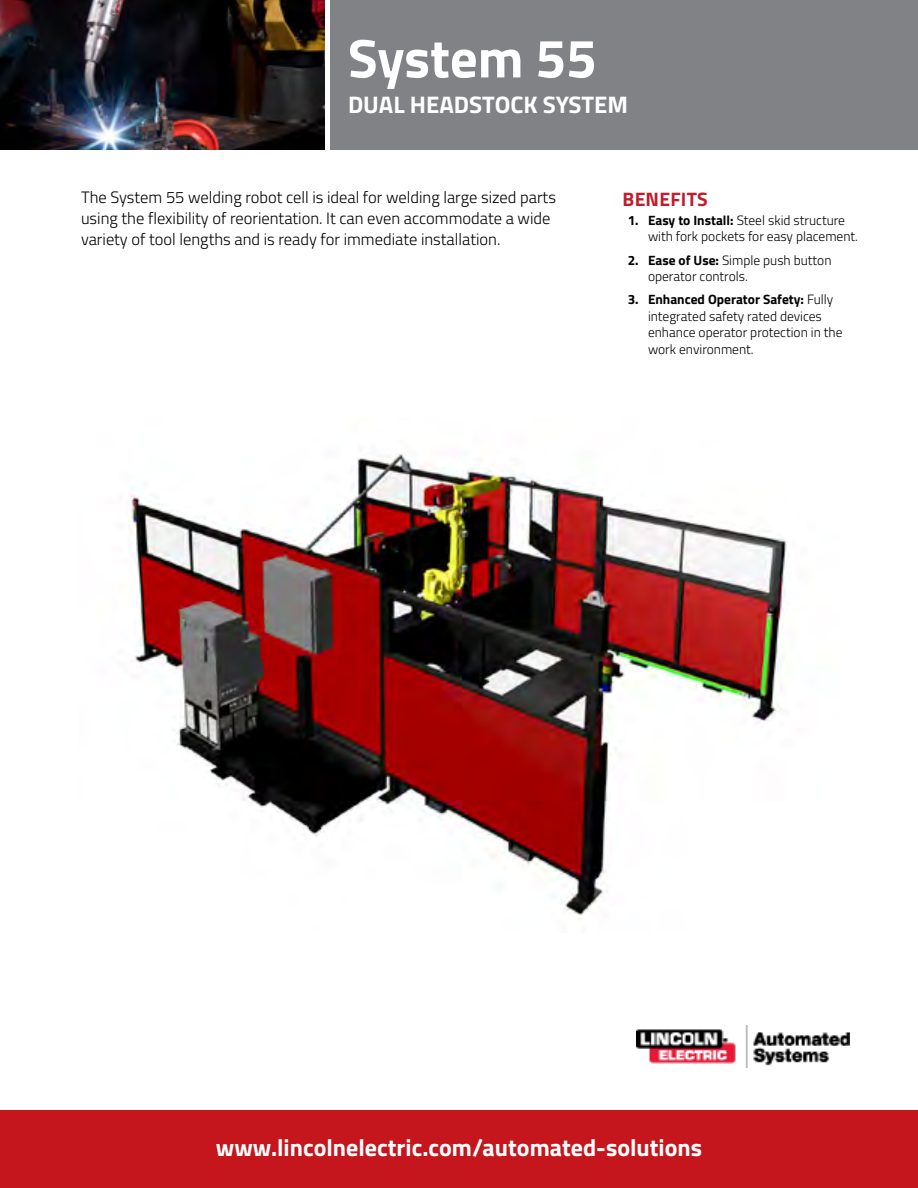
<style>
.page{position:relative;width:918px;height:1188px;background:#fff}
.page>*{position:absolute;margin:0;border:0;box-sizing:border-box;transform-origin:0 0}
.t1{font:700 54.6px "Titillium";color:#fff}
.t2{font:700 24px "Titillium";color:#fff}
.t3{font:700 19.5px "Titillium";letter-spacing:.01em;color:#be1e2d}
.t4{font:300 16.5px/21px "Titillium";color:#000}
.t5{font:300 13.5px/16.5px "Titillium";color:#000}
.s1{font-weight:700}
</style>
<div class="page">
<img style="left:0;top:0;width:325px;height:150px">
<div style="left:330px;top:0;width:588px;height:150px;background:#808285"></div>
<div style="left:0;top:1110px;width:918px;height:78px;background:#c4161c"></div>
<img style="left:636px;top:1025px;width:213px;height:43px">
<img style="left:126px;top:452px;width:662px;height:480px">
<h1 class="t1" style="left:348px;top:17px;width:250px">System 55</h1>
<h2 class="t2" style="left:348px;top:86px;width:282px">DUAL HEADSTOCK SYSTEM</h2>
<p class="t4" style="left:81px;top:186px;width:477px">The System 55 welding robot cell is ideal for welding large sized parts using the flexibility of reorientation. It can even accommodate a wide variety of tool lengths and is ready for immediate installation.</p>
<h3 class="t3" style="left:623px;top:184px;width:87px">BENEFITS</h3>
<p class="t5" style="left:648px;top:211px;width:212px;text-indent:-20px"><span class="s1">1. Easy to Install:</span> Steel skid structure with fork pockets for easy placement.</p>
<p class="t5" style="left:648px;top:251px;width:185px;text-indent:-20px"><span class="s1">2. Ease of Use:</span> Simple push button operator controls.</p>
<p class="t5" style="left:648px;top:291px;width:196px;text-indent:-20px"><span class="s1">3. Enhanced Operator Safety:</span> Fully integrated safety rated devices enhance operator protection in the work environment.</p>
<h2 class="t2" style="left:216px;top:1129px;width:488px">www.lincolnelectric.com/automated-solutions</h2>
</div>
